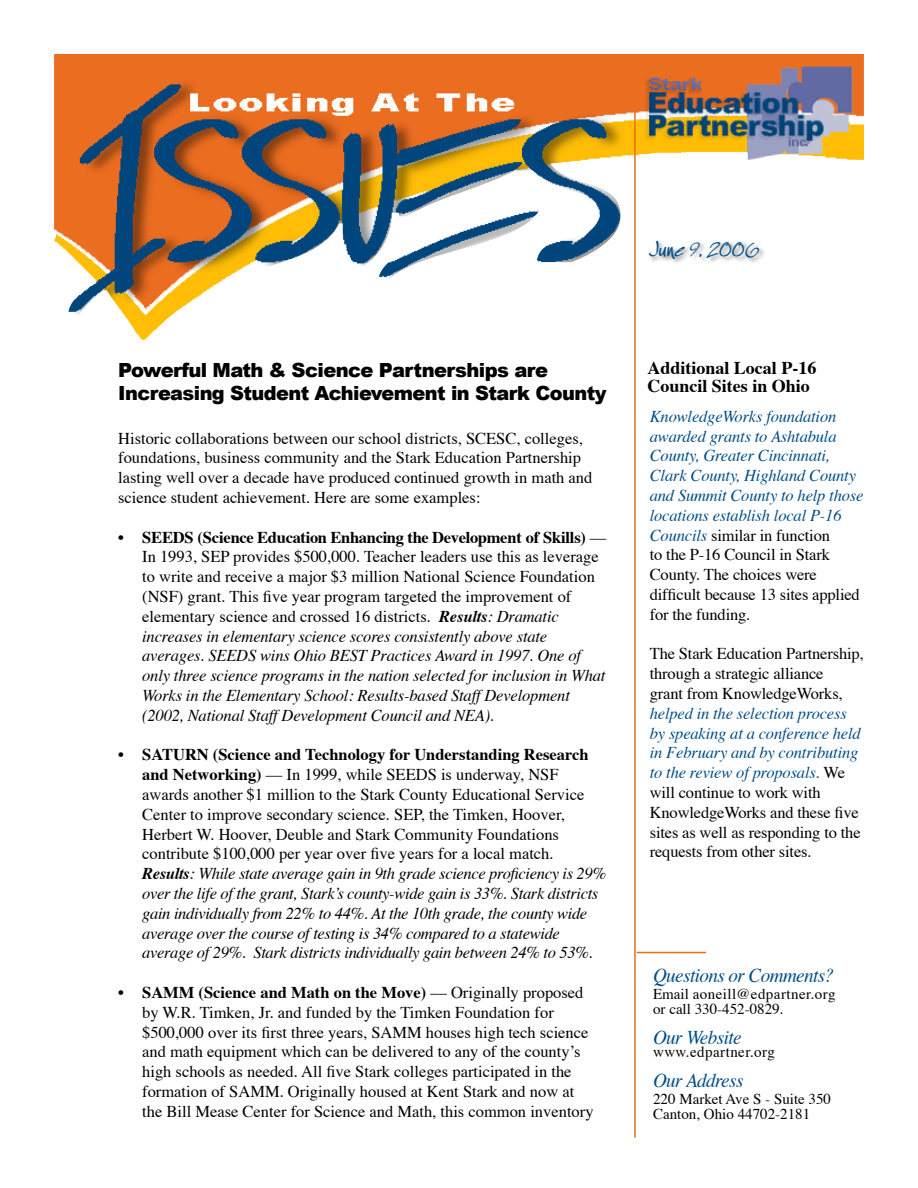
<style>
.page{position:relative;width:918px;height:1188px;background:#fff}
.page>*{position:absolute;margin:0;border:0;box-sizing:border-box;transform-origin:0 0}
.t1{font:27px "Especial Kay";color:#004d87}
.t2{font:900 19.5px/23.4px "Arial";letter-spacing:-.03em;color:#000}
.t3{font:italic 19.5px "Times";letter-spacing:-.03em;color:#004d87}
.t4{font:700 18px/18px "Times";color:#000}
.t5{font:italic 16.5px/19.8px "Times";letter-spacing:-.02em;color:#000}
.t6{font:16.5px/19.8px "Times";color:#000}
.t7{font:italic 16.5px/19.8px "Times";letter-spacing:-.01em;color:#004d87}
.t8{font:15.6px "Times";letter-spacing:.03em;color:#000;scale:.96 1}
.t9{font:15px/15px "Times";color:#000}
.s1{font-style:normal}
.s2{font-weight:700;font-style:normal}
.s3{font-weight:700}
.s4{font-style:normal;color:#000}
</style>
<div class="page">
<img style="left:54px;top:54px;width:810px;height:286px">
<hr style="left:634px;top:110px;width:2px;height:1028px;background:#e66e1f">
<hr style="left:637px;top:952px;width:69px;height:1px;background:#e66e1f">
<div style="left:648px;top:240px;width:119px;height:26px;background:#000;opacity:.52"></div>
<p class="t2" style="left:118px;top:358px;width:490px">Powerful Math &amp; Science Partnerships are<br>Increasing Student Achievement in Stark County</p>
<p class="t6" style="left:118px;top:427px;width:476px">Historic collaborations between our school districts, SCESC, colleges, foundations, business community and the Stark Education Partnership lasting well over a decade have produced continued growth in math and science student achievement. Here are some examples:</p>
<p class="t5" style="left:142px;top:526px;width:466px;text-indent:-24px"><span class="s1">•</span> <span class="s2">SEEDS (Science Education Enhancing the Development of Skills)</span> <span class="s1">–– In 1993, SEP provides $500,000. Teacher leaders use this as leverage to write and receive a major $3 million National Science Foundation (NSF) grant. This five year program targeted the improvement of elementary science and crossed 16 districts.</span> <span class="s3">Results</span>: Dramatic increases in elementary science scores consistently above state averages. SEEDS wins Ohio BEST Practices Award in 1997. One of only three science programs in the nation selected for inclusion in What Works in the Elementary School: Results-based Staff Development (2002, National Staff Development Council and NEA).</p>
<p class="t5" style="left:142px;top:744px;width:466px;text-indent:-24px"><span class="s1">•</span> <span class="s2">SATURN (Science and Technology for Understanding Research and Networking)</span> <span class="s1">–– In 1999, while SEEDS is underway, NSF awards another $1 million to the Stark County Educational Service Center to improve secondary science. SEP, the Timken, Hoover, Herbert W. Hoover, Deuble and Stark Community Foundations contribute $100,000 per year over five years for a local match.<br></span><span class="s3">Results</span>: While state average gain in 9th grade science proficiency is 29% over the life of the grant, Stark’s county-wide gain is 33%. Stark districts gain individually from 22% to 44%. At the 10th grade, the county wide average over the course of testing is 34% compared to a statewide average of 29%. Stark districts individually gain between 24% to 53%.</p>
<p class="t6" style="left:142px;top:981px;width:453px;text-indent:-24px">• <span class="s3">SAMM (Science and Math on the Move)</span> –– Originally proposed by W.R. Timken, Jr. and funded by the Timken Foundation for $500,000 over its first three years, SAMM houses high tech science and math equipment which can be delivered to any of the county’s high schools as needed. All five Stark colleges participated in the formation of SAMM. Originally housed at Kent Stark and now at the Bill Mease Center for Science and Math, this common inventory</p>
<h1 class="t1" style="left:649px;top:238px;width:112px">June 9, 2006</h1>
<p class="t4" style="left:647px;top:357px;width:171px">Additional Local P-16<br>Council Sites in Ohio</p>
<p class="t7" style="left:650px;top:405px;width:215px">KnowledgeWorks foundation awarded grants to Ashtabula<br>County, Greater Cincinnati,<br>Clark County, Highland County and Summit County to help those locations establish local P-16<br>Councils <span class="s4">similar in function<br>to the P-16 Council in Stark<br>County. The choices were difficult because 13 sites applied for the funding.</span></p>
<p class="t6" style="left:650px;top:643px;width:215px">The Stark Education Partnership, through a strategic alliance<br>grant from KnowledgeWorks,</p>
<p class="t7" style="left:650px;top:702px;width:213px">helped in the selection process by speaking at a conference held in February and by contributing to the review of proposals. <span class="s4">We will continue to work with<br>KnowledgeWorks and these five sites as well as responding to the requests from other sites.</span></p>
<p class="t3" style="left:653px;top:958px;width:183px">Questions or Comments?</p>
<p class="t9" style="left:653px;top:985px;width:184px">Email aoneill@edpartner.org or call 330-452-0829.</p>
<p class="t3" style="left:653px;top:1020px;width:90px">Our Website</p>
<p class="t8" style="left:653px;top:1038px;width:128px">www.edpartner.org</p>
<p class="t3" style="left:653px;top:1063px;width:92px">Our Address</p>
<p class="t9" style="left:653px;top:1090px;width:180px">220 Market Ave S - Suite 350<br>Canton, Ohio 44702-2181</p>
</div>
